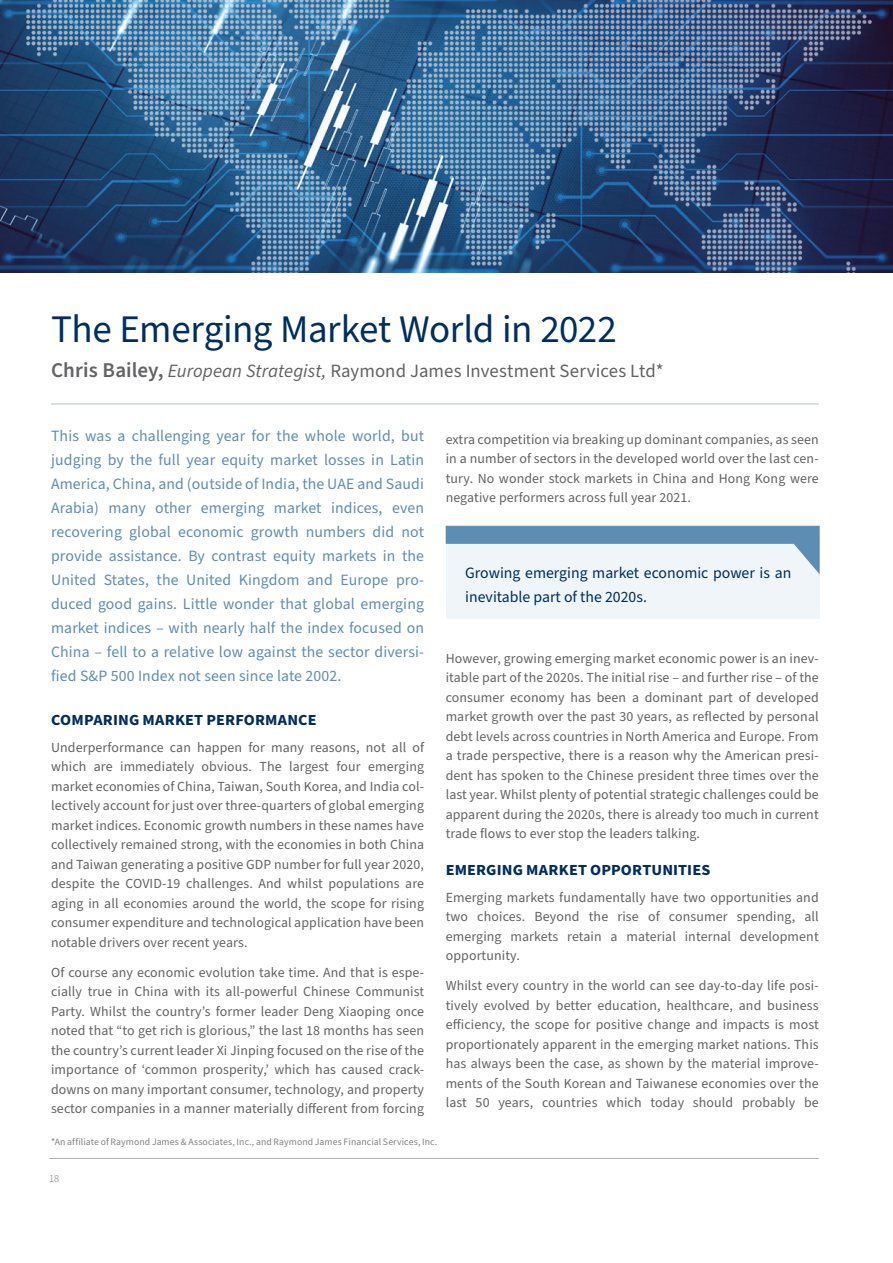
<style>
.page{position:relative;width:893px;height:1263px;background:#fff}
.page>*{position:absolute;margin:0;border:0;box-sizing:border-box;transform-origin:0 0}
.t1{font:39px "Source Sans Pro";letter-spacing:-.01em;color:#002e5e}
.t2{font:18.75px "Source Sans Pro";letter-spacing:.005em;color:#636366}
.t3{font:15.75px/24px "Source Sans Pro";letter-spacing:.01em;color:#5e8db4;text-align:justify}
.t4{font:15.75px/24px "Source Sans Pro";color:#002e5e}
.t5{font:700 15.3px "Source Sans Pro";letter-spacing:.01em;color:#002e5e;scale:1.05 1}
.t6{font:13.8px/19.5px "Source Sans Pro";letter-spacing:.01em;color:#636366;text-align:justify}
.t7{font:300 10.5px "Source Sans Pro";color:#636366}
.t8{font:9.75px "Source Sans Pro";letter-spacing:.01em;color:#808285}
.s1{font-weight:600;font-size:21px}
.s2{font-style:italic}
</style>
<div class="page">
<hr style="left:49px;top:1158px;width:770px;height:1px;background:#adaeb2">
<div style="left:446px;top:533px;width:374px;height:86px;background:#eff5f8"></div>
<svg style="left:446px;top:526px;width:374px;height:48px"></svg>
<hr style="left:51px;top:404px;width:768px;height:1px;background:#aec3d8">
<img style="left:0;top:0;width:893px;height:272px">
<h1 class="t1" style="left:51px;top:303px;width:567px">The Emerging Market World in 2022</h1>
<h2 class="t2" style="left:51px;top:359px;width:614px"><span class="s1">Chris Bailey,</span> <span class="s2">European Strategist,</span> Raymond James Investment Services Ltd*</h2>
<p class="t3" style="left:51px;top:425px;width:375px">This was a challenging year for the whole world, but judging by the full year equity market losses in Latin America, China, and (outside of India, the UAE and Saudi Arabia) many other emerging market indices, even recovering global economic growth numbers did not provide assistance. By contrast equity markets in the United States, the United Kingdom and Europe pro&shy;duced good gains. Little wonder that global emerging market indices – with nearly half the index focused on China – fell to a relative low against the sector diversi&shy;fied S&amp;P 500 Index not seen since late 2002.</p>
<p class="t5" style="left:51px;top:710px;width:254px">COMPARING MARKET PERFORMANCE</p>
<p class="t6" style="left:51px;top:738px;width:375px">Underperformance can happen for many reasons, not all of which are immediately obvious. The largest four emerging market economies of China, Taiwan, South Korea, and India col&shy;lectively account for just over three-quarters of global emerging market indices. Economic growth numbers in these names have collectively remained strong, with the economies in both China and Taiwan generating a positive GDP number for full year 2020, despite the COVID-19 challenges. And whilst populations are aging in all economies around the world, the scope for rising consumer expenditure and technological application have been notable drivers over recent years.</p>
<p class="t6" style="left:51px;top:963px;width:375px">Of course any economic evolution take time. And that is espe&shy;cially true in China with its all-powerful Chinese Communist Party. Whilst the country’s former leader Deng Xiaoping once noted that “to get rich is glorious,” the last 18 months has seen the country’s current leader Xi Jinping focused on the rise of the importance of ‘common prosperity,’ which has caused crack&shy;downs on many important consumer, technology, and property sector companies in a manner materially different from forcing</p>
<p class="t8" style="left:51px;top:1135px;width:388px">*An affiliate of Raymond James &amp; Associates, Inc., and Raymond James Financial Services, Inc.</p>
<p class="t6" style="left:446px;top:430px;width:375px">extra competition via breaking up dominant companies, as seen in a number of sectors in the developed world over the last cen&shy;tury. No wonder stock markets in China and Hong Kong were negative performers across full year 2021.</p>
<p class="t4" style="left:465px;top:561px;width:328px">Growing emerging market economic power is an inevitable part of the 2020s.</p>
<p class="t6" style="left:446px;top:649px;width:375px">However, growing emerging market economic power is an inev&shy;itable part of the 2020s. The initial rise – and further rise – of the consumer economy has been a dominant part of developed market growth over the past 30 years, as reflected by personal debt levels across countries in North America and Europe. From a trade perspective, there is a reason why the American presi&shy;dent has spoken to the Chinese president three times over the last year. Whilst plenty of potential strategic challenges could be apparent during the 2020s, there is already too much in current trade flows to ever stop the leaders talking.</p>
<p class="t5" style="left:446px;top:860px;width:254px">EMERGING MARKET OPPORTUNITIES</p>
<p class="t6" style="left:446px;top:888px;width:375px">Emerging markets fundamentally have two opportunities and two choices. Beyond the rise of consumer spending, all emerging markets retain a material internal development opportunity.</p>
<p class="t6" style="left:446px;top:976px;width:375px">Whilst every country in the world can see day-to-day life posi&shy;tively evolved by better education, healthcare, and business efficiency, the scope for positive change and impacts is most proportionately apparent in the emerging market nations. This has always been the case, as shown by the material improve&shy;ments of the South Korean and Taiwanese economies over the last 50 years, countries which today should probably be</p>
<p class="t7" style="left:49px;top:1171px;width:12px">18</p>
</div>
